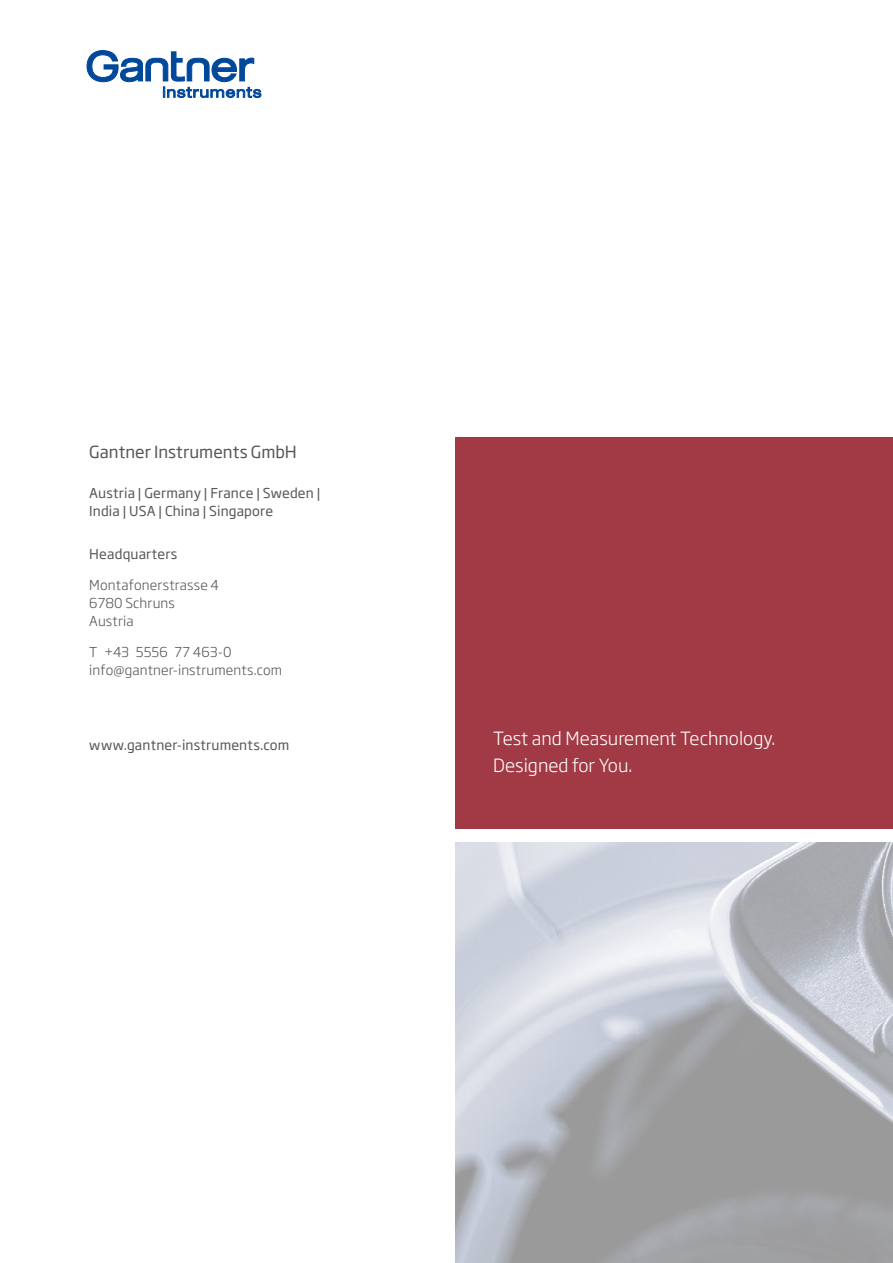
<style>
.page{position:relative;width:893px;height:1263px;background:#fff}
.page>*{position:absolute;margin:0;border:0;box-sizing:border-box;transform-origin:0 0}
.t1{font:300 18px/27px "Soho Gothic Std";color:#fff}
.t2{font:16.5px "Soho Gothic Std";color:#575756}
.t3{font:13.5px/18px "Soho Gothic Std";letter-spacing:.01em;color:#575756}
.t4{font:300 13.5px/18px "Soho Gothic Std";letter-spacing:.01em;color:#575756}
</style>
<div class="page">
<svg style="left:87px;top:50px;width:174px;height:48px"></svg>
<div style="left:455px;top:437px;width:438px;height:391px;background:#a23a46"></div>
<img style="left:455px;top:842px;width:438px;height:421px">
<p class="t2" style="left:89px;top:442px;width:209px">Gantner Instruments GmbH</p>
<p class="t3" style="left:89px;top:484px;width:233px">Austria | Germany | France | Sweden |<br>India | USA | China | Singapore</p>
<p class="t3" style="left:89px;top:545px;width:90px">Headquarters</p>
<p class="t4" style="left:89px;top:576px;width:131px">Montafonerstrasse 4<br>6780 Schruns<br>Austria</p>
<p class="t4" style="left:89px;top:643px;width:194px">T +43 5556 77 463-0 info@gantner-instruments.com</p>
<p class="t3" style="left:89px;top:737px;width:202px">www.gantner-instruments.com</p>
<h1 class="t1" style="left:493px;top:725px;width:284px">Test and Measurement Technology.<br>Designed for You.</h1>
</div>
